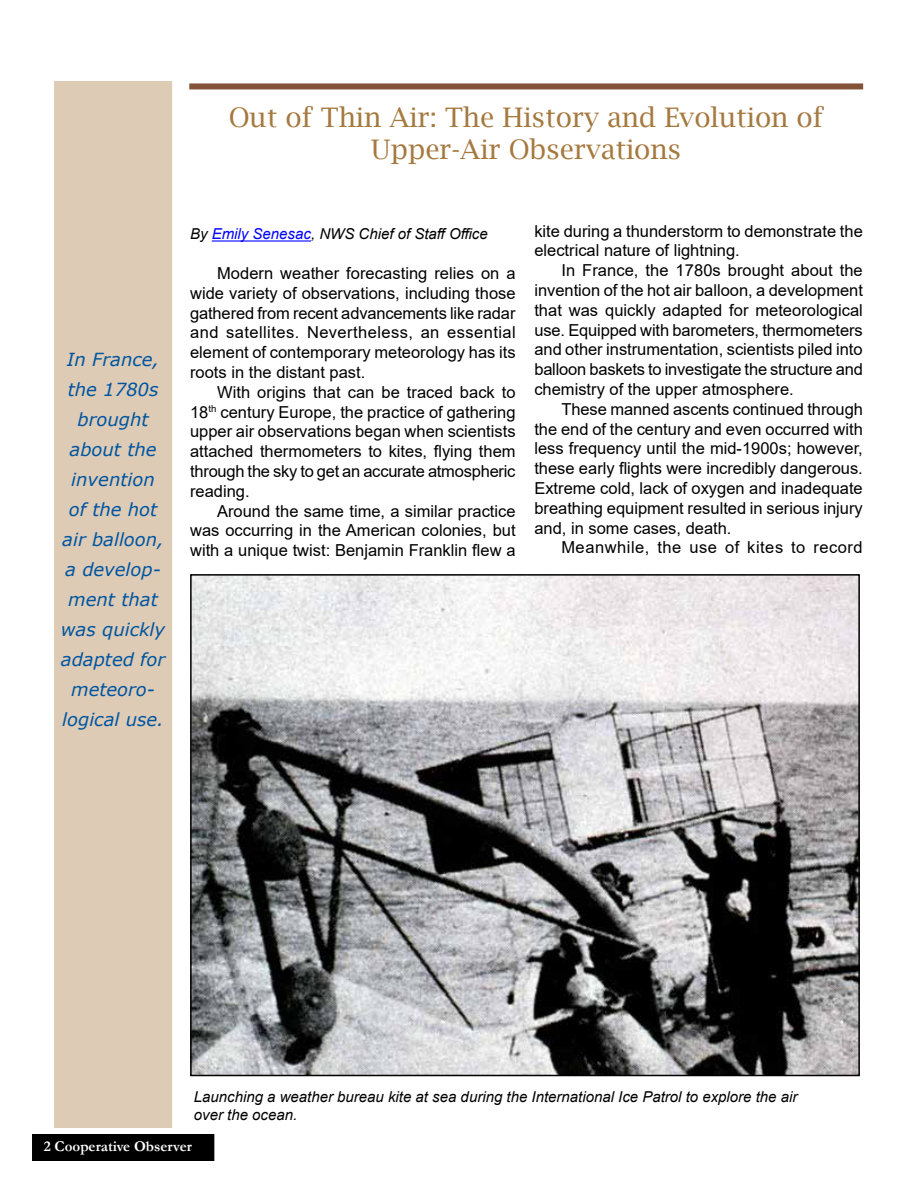
<style>
.page{position:relative;width:918px;height:1188px;background:#fff}
.page>*{position:absolute;margin:0;border:0;box-sizing:border-box;transform-origin:0 0}
.t1{font:27px/32.4px "Lucida Bright";color:#a5793f;text-align:center}
.t2{font:italic 18px/30px "Verdana";color:#0055a1;text-align:center}
.t3{font:16.5px/19.8px "Arial";color:#000;text-align:justify}
.t4{font:16.5px "Arial";letter-spacing:.03em;color:#000}
.t5{font:italic 15px/18px "Arial";color:#000}
.t6{font:700 15px "Garamond";color:#fff}
.s1{color:#00f}
</style>
<div class="page">
<div style="left:33px;top:1135px;width:181px;height:25px;background:#000"></div>
<div style="left:32px;top:1134px;width:182px;height:27px;border:2px solid #000"></div>
<div style="left:55px;top:82px;width:116px;height:1045px;background:#ddcbb5"></div>
<div style="left:54px;top:81px;width:118px;height:1047px;border:2px solid #ddcbb5"></div>
<hr style="left:212px;top:240px;width:99px;height:2px;background:#00f">
<div style="left:189px;top:83px;width:674px;height:6px;background:#845339"></div>
<img style="left:193px;top:577px;width:664px;height:496px">
<div style="left:190px;top:574px;width:670px;height:502px;border:2px solid #000"></div>
<h1 class="t1" style="left:229px;top:101px;width:597px">Out of Thin Air: The History and Evolution of<br>Upper-Air Observations</h1>
<p class="t2" style="left:61px;top:345px;width:106px">In France, the 1780s brought about the invention of the hot air balloon, a develop&shy;ment that was quickly adapted for meteoro&shy;logical use.</p>
<p class="t5" style="left:190px;top:225px;width:299px">By <span class="s1">Emily Senesac</span>, NWS Chief of Staff Office</p>
<p class="t3" style="left:190px;top:263px;width:327px;text-indent:27px">Modern weather forecasting relies on a wide variety of observations, including those gathered from recent advancements like radar and satellites. Nevertheless, an essential element of contemporary meteorology has its roots in the distant past.</p>
<p class="t3" style="left:190px;top:382px;width:327px;text-indent:27px">With origins that can be traced back to 18<sup>th</sup> century Europe, the practice of gathering upper air observations began when scientists attached thermometers to kites, flying them through the sky to get an accurate atmospheric reading.</p>
<p class="t3" style="left:190px;top:501px;width:327px;text-indent:27px">Around the same time, a similar practice was occurring in the American colonies, but with a unique twist: Benjamin Franklin flew a</p>
<p class="t3" style="left:534px;top:221px;width:330px">kite during a thunderstorm to demonstrate the electrical nature of lightning.</p>
<p class="t3" style="left:534px;top:260px;width:330px;text-indent:27px">In France, the 1780s brought about the invention of the hot air balloon, a development that was quickly adapted for meteorological use. Equipped with barometers, thermometers and other instrumentation, scientists piled into balloon baskets to investigate the structure and chemistry of the upper atmosphere.</p>
<p class="t3" style="left:534px;top:399px;width:330px;text-indent:27px">These manned ascents continued through the end of the century and even occurred with less frequency until the mid-1900s; however, these early flights were incredibly dangerous.<br>Extreme cold, lack of oxygen and inadequate breathing equipment resulted in serious injury and, in some cases, death.</p>
<p class="t4" style="left:561px;top:536px;width:303px">Meanwhile, the use of kites to record</p>
<p class="t5" style="left:194px;top:1088px;width:605px">Launching a weather bureau kite at sea during the International Ice Patrol to explore the air over the ocean.</p>
<p class="t6" style="left:44px;top:1136px;width:150px">2 Cooperative Observer</p>
</div>
